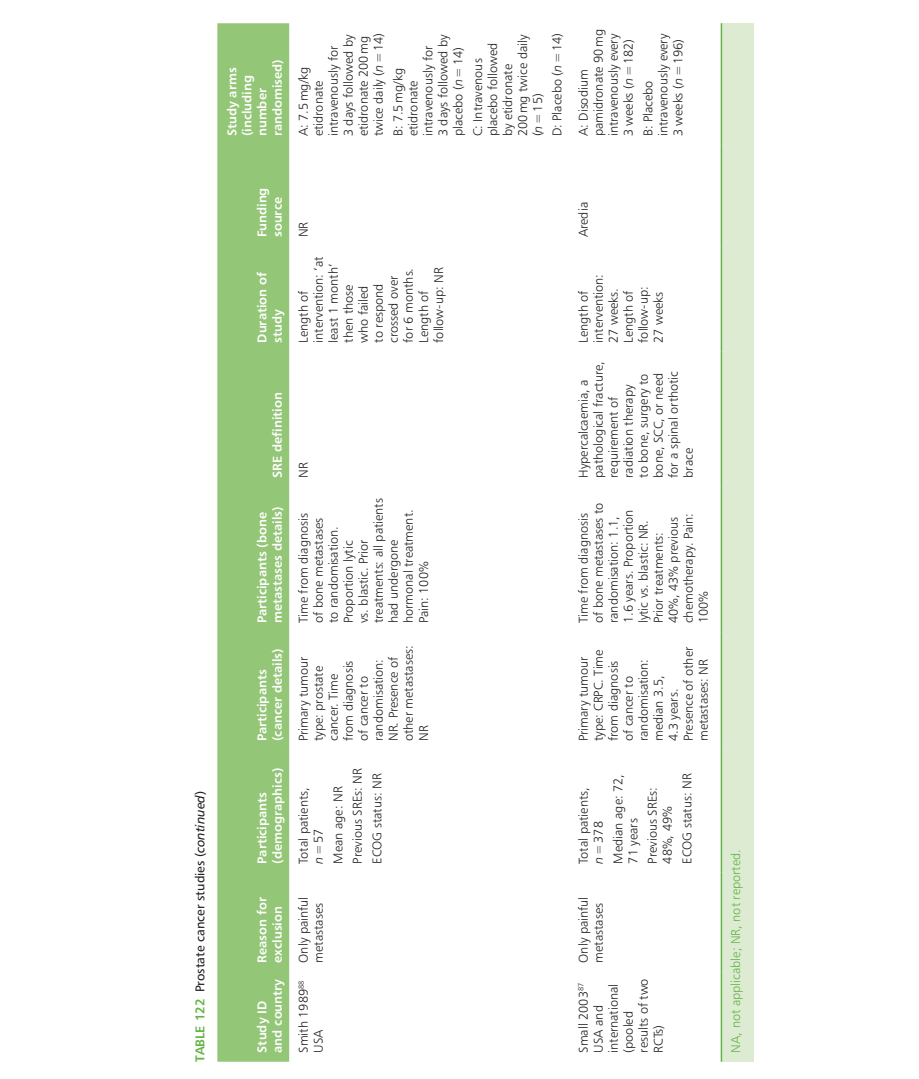
<style>
.page{position:relative;width:919px;height:1079px;background:#fff}
.page>*{position:absolute;margin:0;border:0;box-sizing:border-box;transform-origin:0 0}
._7_2_Table_text__Tab{font:12.75px/15px "Humanist 777 BT Light B";color:#231f20}
._7_10_Table_head__Ta{font:12.75px/15px "Humanist 777 BT Bold B";color:#fff}
._7_0_Table_legend__T{font:12.75px "Humanist 777 BT Roman B";color:#231f20}
._7_5_Table__notes{font:12.75px "Humanist 777 BT Light B";color:#63b445}
.s1{font-family:"Humanist 777 BT Bold B";color:#63b445}
.s2{font-family:"Humanist 777 BT Italic B"}
.s3{font-family:"Humanist 777 BT Light Italic B"}
</style>
<div class="page">
<svg style="left:217px;top:23px;width:72px;height:1038px;background:#9ccb82"></svg>
<div style="left:721px;top:23px;width:32px;height:1038px;background:#ddebd3"></div>
<hr style="left:720px;top:971px;width:2px;height:90px;background:#63b445">
<hr style="left:720px;top:872px;width:2px;height:99px;background:#63b445">
<hr style="left:720px;top:750px;width:2px;height:122px;background:#63b445">
<hr style="left:720px;top:632px;width:2px;height:118px;background:#63b445">
<hr style="left:720px;top:486px;width:2px;height:146px;background:#63b445">
<hr style="left:720px;top:351px;width:2px;height:135px;background:#63b445">
<hr style="left:720px;top:246px;width:2px;height:105px;background:#63b445">
<hr style="left:720px;top:145px;width:2px;height:101px;background:#63b445">
<hr style="left:720px;top:23px;width:2px;height:122px;background:#63b445">
<p class="_7_0_Table_legend__T" style="left:192px;top:1061px;width:272px;rotate:-90deg"><span class="s1">TABLE 122</span> Prostate cancer studies (<span class="s2">continued</span>)</p>
<p class="_7_10_Table_head__Ta" style="left:224px;top:136px;width:79px;rotate:-90deg">Study arms (including number randomised)</p>
<p class="_7_2_Table_text__Tab" style="left:296px;top:136px;width:105px;rotate:-90deg">A: 7.5mg/kg etidronate intravenously for<br>3 days followed by etidronate 200mg twice daily (<span class="s3">n</span>=14)</p>
<p class="_7_2_Table_text__Tab" style="left:390px;top:136px;width:103px;rotate:-90deg">B: 7.5mg/kg etidronate intravenously for<br>3 days followed by placebo (<span class="s3">n</span>=14)</p>
<p class="_7_2_Table_text__Tab" style="left:470px;top:136px;width:103px;rotate:-90deg">C: Intravenous placebo followed by etidronate<br>200mg twice daily (<span class="s3">n</span>=15)</p>
<p class="_7_2_Table_text__Tab" style="left:549px;top:136px;width:105px;rotate:-90deg">D: Placebo (<span class="s3">n</span>=14)</p>
<p class="_7_2_Table_text__Tab" style="left:575px;top:136px;width:109px;rotate:-90deg">A: Disodium pamidronate 90mg intravenously every<br>3 weeks (<span class="s3">n</span>=182)</p>
<p class="_7_2_Table_text__Tab" style="left:640px;top:136px;width:104px;rotate:-90deg">B: Placebo intravenously every<br>3 weeks (<span class="s3">n</span>=196)</p>
<p class="_7_10_Table_head__Ta" style="left:254px;top:237px;width:51px;rotate:-90deg">Funding source</p>
<p class="_7_10_Table_head__Ta" style="left:254px;top:342px;width:72px;rotate:-90deg">Duration of study</p>
<p class="_7_2_Table_text__Tab" style="left:296px;top:237px;width:17px;rotate:-90deg">NR</p>
<p class="_7_2_Table_text__Tab" style="left:296px;top:342px;width:88px;rotate:-90deg">Length of intervention: ‘at least 1 month’ then those<br>who failed<br>to respond crossed over<br>for 6 months.<br>Length of follow-up: NR</p>
<p class="_7_10_Table_head__Ta" style="left:269px;top:477px;width:87px;rotate:-90deg">SRE definition</p>
<p class="_7_10_Table_head__Ta" style="left:254px;top:623px;width:118px;rotate:-90deg">Participants (bone metastases details)</p>
<p class="_7_10_Table_head__Ta" style="left:254px;top:741px;width:94px;rotate:-90deg">Participants (cancer details)</p>
<p class="_7_10_Table_head__Ta" style="left:254px;top:863px;width:97px;rotate:-90deg">Participants (demographics)</p>
<p class="_7_10_Table_head__Ta" style="left:254px;top:962px;width:67px;rotate:-90deg">Reason for exclusion</p>
<p class="_7_10_Table_head__Ta" style="left:254px;top:1052px;width:75px;rotate:-90deg">Study ID and country</p>
<p class="_7_2_Table_text__Tab" style="left:296px;top:477px;width:17px;rotate:-90deg">NR</p>
<p class="_7_2_Table_text__Tab" style="left:296px;top:623px;width:126px;rotate:-90deg">Time from diagnosis<br>of bone metastases<br>to randomisation.<br>Proportion lytic<br>vs. blastic. Prior treatments: all patients had undergone hormonal treatment.<br>Pain: 100%</p>
<p class="_7_2_Table_text__Tab" style="left:296px;top:741px;width:97px;rotate:-90deg">Primary tumour type: prostate cancer. Time from diagnosis<br>of cancer to randomisation:<br>NR. Presence of other metastases:<br>NR</p>
<p class="_7_2_Table_text__Tab" style="left:350px;top:863px;width:97px;rotate:-90deg">Previous SREs: NR</p>
<p class="_7_2_Table_text__Tab" style="left:369px;top:863px;width:92px;rotate:-90deg">ECOG status: NR</p>
<p class="_7_2_Table_text__Tab" style="left:296px;top:863px;width:78px;rotate:-90deg">Total patients, <span class="s3">n</span>=57</p>
<p class="_7_2_Table_text__Tab" style="left:330px;top:863px;width:78px;rotate:-90deg">Mean age: NR</p>
<p class="_7_2_Table_text__Tab" style="left:296px;top:962px;width:67px;rotate:-90deg">Only painful metastases</p>
<p class="_7_2_Table_text__Tab" style="left:296px;top:1052px;width:73px;rotate:-90deg">Smith 1989<sup>88<br></sup>USA</p>
<p class="_7_2_Table_text__Tab" style="left:575px;top:237px;width:37px;rotate:-90deg">Aredia</p>
<p class="_7_2_Table_text__Tab" style="left:575px;top:342px;width:70px;rotate:-90deg">Length of intervention:<br>27 weeks.<br>Length of follow-up:<br>27 weeks</p>
<p class="_7_2_Table_text__Tab" style="left:575px;top:477px;width:118px;rotate:-90deg">Hypercalcaemia, a pathological fracture, requirement of radiation therapy<br>to bone, surgery to bone, SCC, or need for a spinal orthotic brace</p>
<p class="_7_2_Table_text__Tab" style="left:575px;top:623px;width:122px;rotate:-90deg">Time from diagnosis of bone metastases to randomisation: 1.1,<br>1.6 years. Proportion lytic vs. blastic: NR.<br>Prior treatments:<br>40%, 43% previous chemotherapy. Pain:<br>100%</p>
<p class="_7_2_Table_text__Tab" style="left:575px;top:741px;width:96px;rotate:-90deg">Primary tumour type: CRPC. Time from diagnosis of cancer to randomisation: median 3.5,<br>4.3 years.<br>Presence of other metastases: NR</p>
<p class="_7_2_Table_text__Tab" style="left:575px;top:863px;width:78px;rotate:-90deg">Total patients, <span class="s3">n</span>=378</p>
<p class="_7_2_Table_text__Tab" style="left:610px;top:863px;width:91px;rotate:-90deg">Median age: 72,<br>71 years</p>
<p class="_7_2_Table_text__Tab" style="left:644px;top:863px;width:78px;rotate:-90deg">Previous SREs:<br>48%, 49%</p>
<p class="_7_2_Table_text__Tab" style="left:679px;top:863px;width:92px;rotate:-90deg">ECOG status: NR</p>
<p class="_7_2_Table_text__Tab" style="left:575px;top:962px;width:67px;rotate:-90deg">Only painful metastases</p>
<p class="_7_2_Table_text__Tab" style="left:575px;top:1052px;width:76px;rotate:-90deg">Small 2003<sup>87<br></sup>USA and international (pooled results of two<br>RCTs)</p>
<p class="_7_5_Table__notes" style="left:727px;top:1052px;width:205px;rotate:-90deg">NA, not applicable; NR, not reported.</p>
</div>
